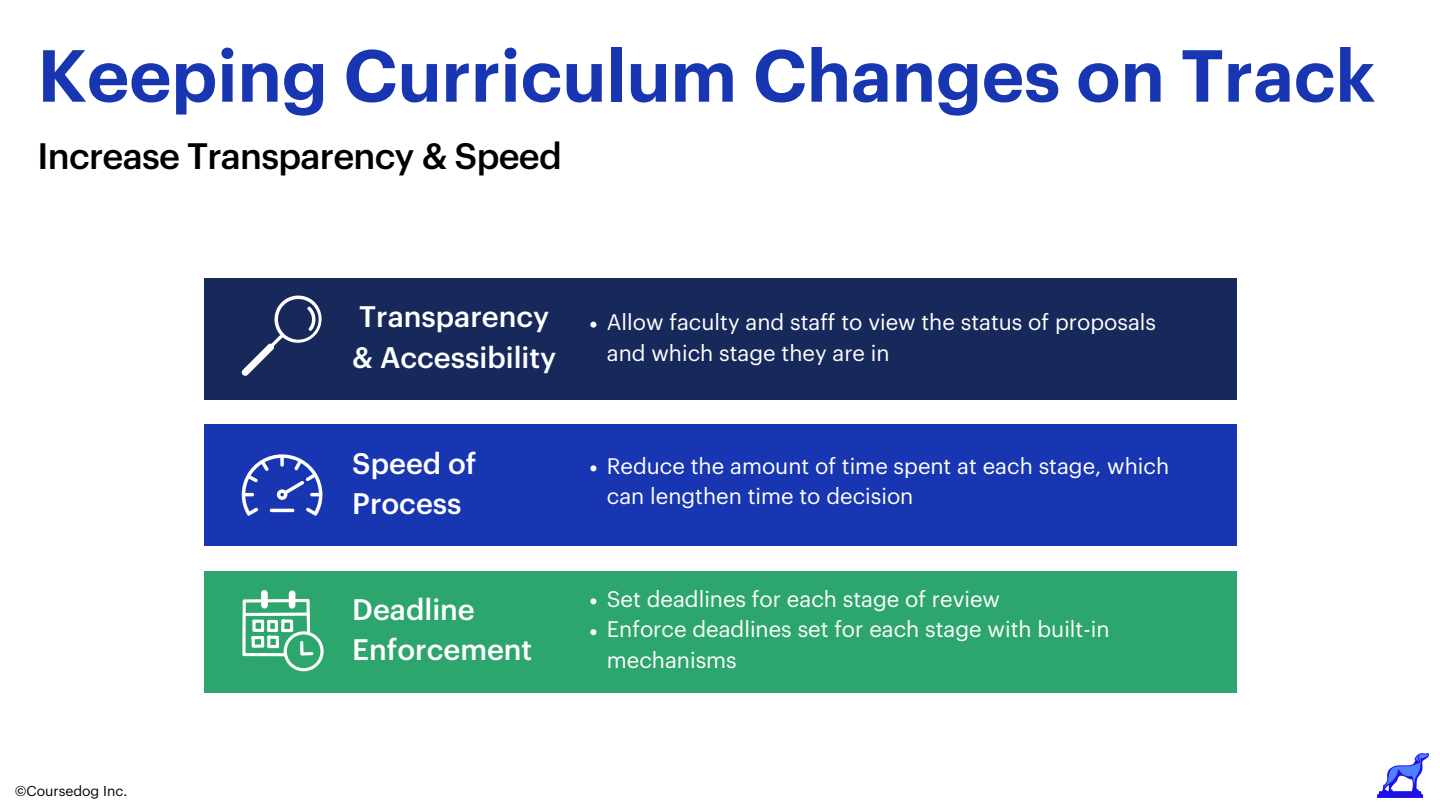
<style>
.page{position:relative;width:1440px;height:810px;background:#fff}
.page>*{position:absolute;margin:0;border:0;box-sizing:border-box;transform-origin:0 0}
.t1{font:600 72px "Graphik";color:#1836b2}
.t2{font:500 36px "Graphik";letter-spacing:-.02em;color:#000}
.t3{font:500 29.1px/40.5px "Graphik";color:#fff}
.t4{font:22px/30.8px "Graphik";color:#fff}
.t5{font:14px "Graphik";color:#000}
</style>
<div class="page">
<img style="left:1377px;top:754px;width:51px;height:44px">
<div style="left:204px;top:278px;width:1032px;height:121px;background:#17295b"></div>
<div style="left:204px;top:424px;width:1032px;height:122px;background:#1836b2"></div>
<div style="left:204px;top:571px;width:1032px;height:121px;background:#2ca66c"></div>
<svg style="left:242px;top:296px;width:80px;height:80px"></svg>
<svg style="left:242px;top:454px;width:80px;height:62px"></svg>
<svg style="left:242px;top:590px;width:82px;height:82px"></svg>
<svg style="left:590px;top:322px;width:6px;height:6px"></svg>
<svg style="left:590px;top:465px;width:6px;height:6px"></svg>
<svg style="left:590px;top:598px;width:6px;height:6px"></svg>
<svg style="left:590px;top:629px;width:6px;height:6px"></svg>
<h1 class="t1" style="left:38px;top:43px;width:1339px">Keeping Curriculum Changes on Track</h1>
<h2 class="t2" style="left:38px;top:140px;width:526px">Increase Transparency &amp; Speed</h2>
<p class="t5" style="left:15px;top:784px;width:114px">©Coursedog Inc.</p>
<h3 class="t3" style="left:352px;top:298px;width:205px">Transparency &amp; Accessibility</h3>
<h3 class="t3" style="left:352px;top:444px;width:126px">Speed of<br>Process</h3>
<h3 class="t3" style="left:352px;top:590px;width:182px">Deadline<br>Enforcement</h3>
<p class="t4" style="left:607px;top:307px;width:551px">Allow faculty and staff to view the status of proposals and which stage they are in</p>
<p class="t4" style="left:607px;top:451px;width:564px">Reduce the amount of time spent at each stage, which can lengthen time to decision</p>
<p class="t4" style="left:607px;top:584px;width:504px">Set deadlines for each stage of review<br>Enforce deadlines set for each stage with built-in mechanisms</p>
</div>
